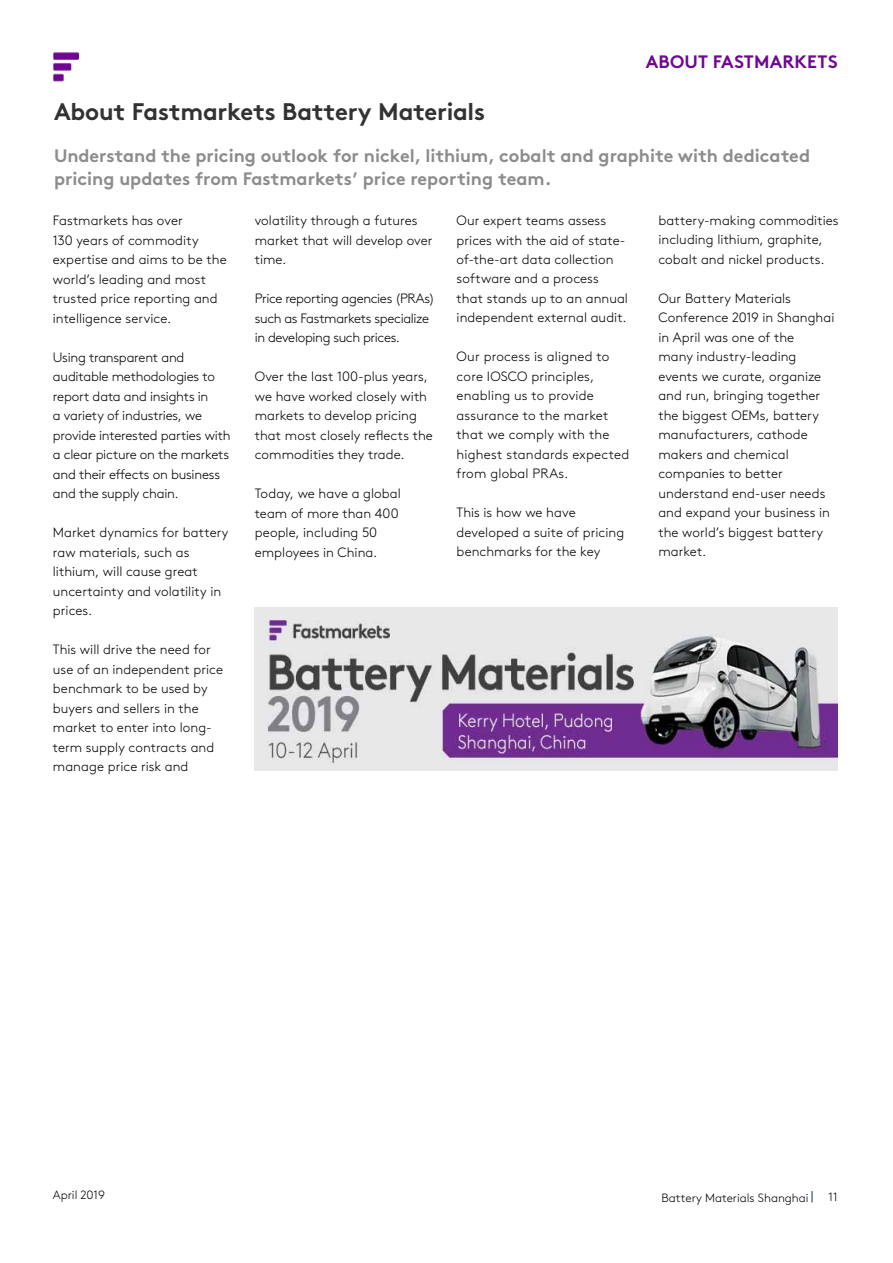
<style>
.page{position:relative;width:893px;height:1263px;background:#fff}
.page>*{position:absolute;margin:0;border:0;box-sizing:border-box;transform-origin:0 0}
.t1{font:700 24px "Brown Std";letter-spacing:-.005em;color:#323232}
.t2{font:700 18px/22.5px "Brown Std";color:#8c8c8c}
.t3{font:700 18px "Brown Std";letter-spacing:.01em;color:#6f0791}
.t4{font:300 13.5px/19.5px "Brown Std";color:#000}
.t5{font:300 13.5px/19.5px "Brown Std";letter-spacing:-.025em;color:#000}
.t6{font:300 12px "Brown Std";color:#000}
</style>
<div class="page">
<img style="left:53px;top:52px;width:27px;height:30px">
<img style="left:255px;top:607px;width:583px;height:164px">
<h1 class="t1" style="left:54px;top:97px;width:433px">About Fastmarkets Battery M aterials</h1>
<h2 class="t3" style="left:646px;top:50px;width:193px">About Fastmarkets</h2>
<h2 class="t2" style="left:54px;top:145px;width:758px">Understand the pricing outlook for nickel, lithium, cobalt and graphite with dedicated pricing updates from Fastmarkets’ price reporting team.</h2>
<p class="t4" style="left:53px;top:211px;width:175px">Fastmarkets has over<br>130 years of commodity expertise and aims to be the world’s leading and most trusted price reporting and intelligence service.</p>
<p class="t4" style="left:53px;top:347px;width:179px">Using transparent and auditable methodologies to report data and insights in<br>a variety of industries, we provide interested parties with a clear picture on the markets and their effects on business and the supply chain.</p>
<p class="t4" style="left:53px;top:523px;width:177px">Market dynamics for battery raw materials, such as lithium, will cause great uncertainty and volatility in prices.</p>
<p class="t4" style="left:53px;top:640px;width:172px">This will drive the need for use of an independent price benchmark to be used by buyers and sellers in the market to enter into long&shy;term supply contracts and manage price risk and</p>
<p class="t4" style="left:255px;top:211px;width:179px">volatility through a futures market that will develop over time.</p>
<p class="t5" style="left:255px;top:289px;width:182px">Price reporting agencies (PRAs) such as Fastmarkets specialize in developing such prices.</p>
<p class="t4" style="left:255px;top:367px;width:180px">Over the last 100-plus years, we have worked closely with markets to develop pricing that most closely reflects the commodities they trade.</p>
<p class="t4" style="left:255px;top:484px;width:148px">Today, we have a global team of more than 400 people, including 50 employees in China.</p>
<p class="t4" style="left:457px;top:211px;width:173px">Our expert teams assess prices with the aid of state&shy;of-the-art data collection software and a process that stands up to an annual independent external audit.</p>
<p class="t4" style="left:457px;top:347px;width:174px">Our process is aligned to core I OSCO principles, enabling us to provide assurance to the market that we comply with the highest standards expected from global PRAs.</p>
<p class="t4" style="left:457px;top:503px;width:169px">This is how we have developed a suite of pricing benchmarks for the key</p>
<p class="t4" style="left:658px;top:211px;width:182px">battery-making commodities including lithium, graphite, cobalt and nickel products.</p>
<p class="t4" style="left:658px;top:289px;width:177px">Our Battery Materials<br>Conference 2019 in Shanghai in April was one of the<br>many industry-leading events we curate, organize and run, bringing together the biggest OEMs, battery manufacturers, cathode makers and chemical companies to better understand end-user needs and expand your business in the world’s biggest battery market.</p>
<p class="t6" style="left:53px;top:1187px;width:54px">April 2019</p>
<p class="t6" style="left:661px;top:1191px;width:149px">Battery Materials Shanghai</p>
<p class="t6" style="left:828px;top:1190px;width:11px">11</p>
</div>
